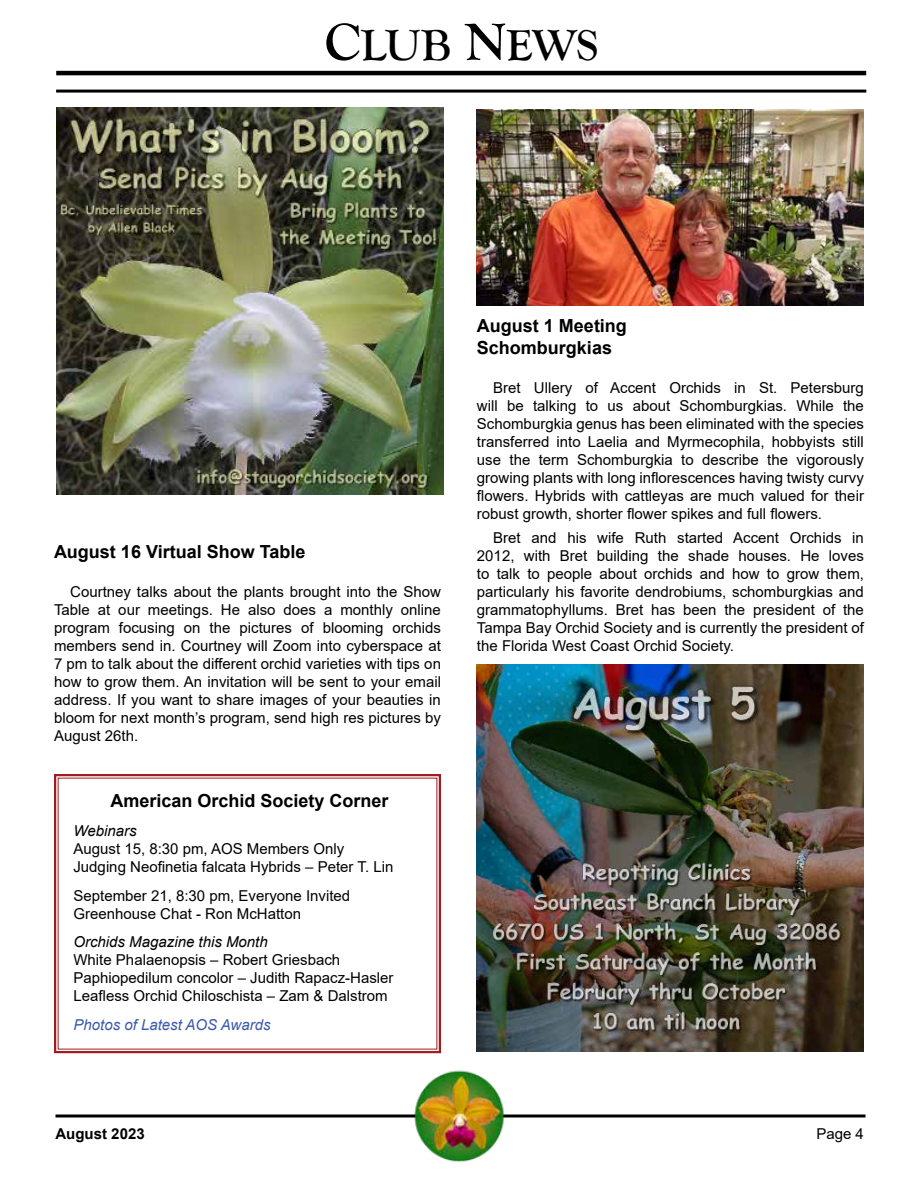
<style>
.page{position:relative;width:918px;height:1188px;background:#fff}
.page>*{position:absolute;margin:0;border:0;box-sizing:border-box;transform-origin:0 0}
.t1{font:700 45px "Goudy Old Style T";letter-spacing:-.005em;color:#000}
.t2{font:700 18px/21.6px "Arial";color:#000}
.t3{font:15px/18px "Arial";color:#000}
.t4{font:italic 15px "Arial";color:#000}
.t5{font:italic 15px "Arial";color:#3b5aa9}
.t6{font:700 15px "Arial";color:#000}
.s1{font-size:54px}
</style>
<div class="page">
<svg style="left:54px;top:774px;width:387px;height:280px"></svg>
<hr style="left:56px;top:71px;width:810px;height:4px;background:#000">
<hr style="left:56px;top:90px;width:810px;height:3px;background:#000">
<svg style="left:56px;top:1114px;width:810px;height:4px;background:#3f3f3f"></svg>
<img style="left:395px;top:1070px;width:131px;height:92px">
<img style="left:477px;top:664px;width:387px;height:388px">
<img style="left:56px;top:108px;width:387px;height:387px">
<img style="left:477px;top:109px;width:387px;height:197px">
<h1 class="t1" style="left:324px;top:20px;width:275px"><span class="s1">C</span>LUB <span class="s1">N</span>EWS</h1>
<p class="t2" style="left:54px;top:541px;width:253px">August 16 Virtual Show Table</p>
<p class="t3" style="left:54px;top:583px;width:389px;text-align:justify;text-indent:16px">Courtney talks about the plants brought into the Show Table at our meetings. He also does a monthly online program focusing on the pictures of blooming orchids members send in. Courtney will Zoom into cyberspace at 7 pm to talk about the different orchid varieties with tips on how to grow them. An invitation will be sent to your email address. If you want to share images of your beauties in bloom for next month’s program, send high res pictures by August 26th.</p>
<p class="t2" style="left:110px;top:790px;width:280px">American Orchid Society Corner</p>
<p class="t4" style="left:73px;top:821px;width:65px">Webinars</p>
<p class="t3" style="left:73px;top:839px;width:321px">August 15, 8:30 pm, AOS Members Only<br>Judging Neofinetia falcata Hybrids – Peter T. Lin</p>
<p class="t3" style="left:73px;top:886px;width:278px">September 21, 8:30 pm, Everyone Invited<br>Greenhouse Chat - Ron McHatton</p>
<p class="t4" style="left:73px;top:932px;width:196px">Orchids Magazine this Month</p>
<p class="t3" style="left:73px;top:951px;width:322px">White Phalaenopsis – Robert Griesbach<br>Paphiopedilum concolor – Judith Rapacz-Hasler<br>Leafless Orchid Chiloschista – Zam &amp; Dalstrom</p>
<p class="t5" style="left:73px;top:1015px;width:199px">Photos of Latest AOS Awards</p>
<p class="t2" style="left:477px;top:315px;width:152px">August 1 Meeting<br>Schomburgkias</p>
<p class="t3" style="left:477px;top:379px;width:389px;text-align:justify;text-indent:16px">Bret Ullery of Accent Orchids in St. Petersburg will be talking to us about Schomburgkias. While the Schomburgkia genus has been eliminated with the species transferred into Laelia and Myrmecophila, hobbyists still use the term Schomburgkia to describe the vigorously growing plants with long inflorescences having twisty curvy flowers. Hybrids with cattleyas are much valued for their robust growth, shorter flower spikes and full flowers.</p>
<p class="t3" style="left:477px;top:529px;width:389px;text-align:justify;text-indent:16px">Bret and his wife Ruth started Accent Orchids in 2012, with Bret building the shade houses. He loves to talk to people about orchids and how to grow them, particularly his favorite dendrobiums, schomburgkias and grammatophyllums. Bret has been the president of the Tampa Bay Orchid Society and is currently the president of the Florida West Coast Orchid Society.</p>
<p class="t6" style="left:56px;top:1123px;width:91px">August 2023</p>
<p class="t3" style="left:816px;top:1125px;width:49px">Page 4</p>
</div>
